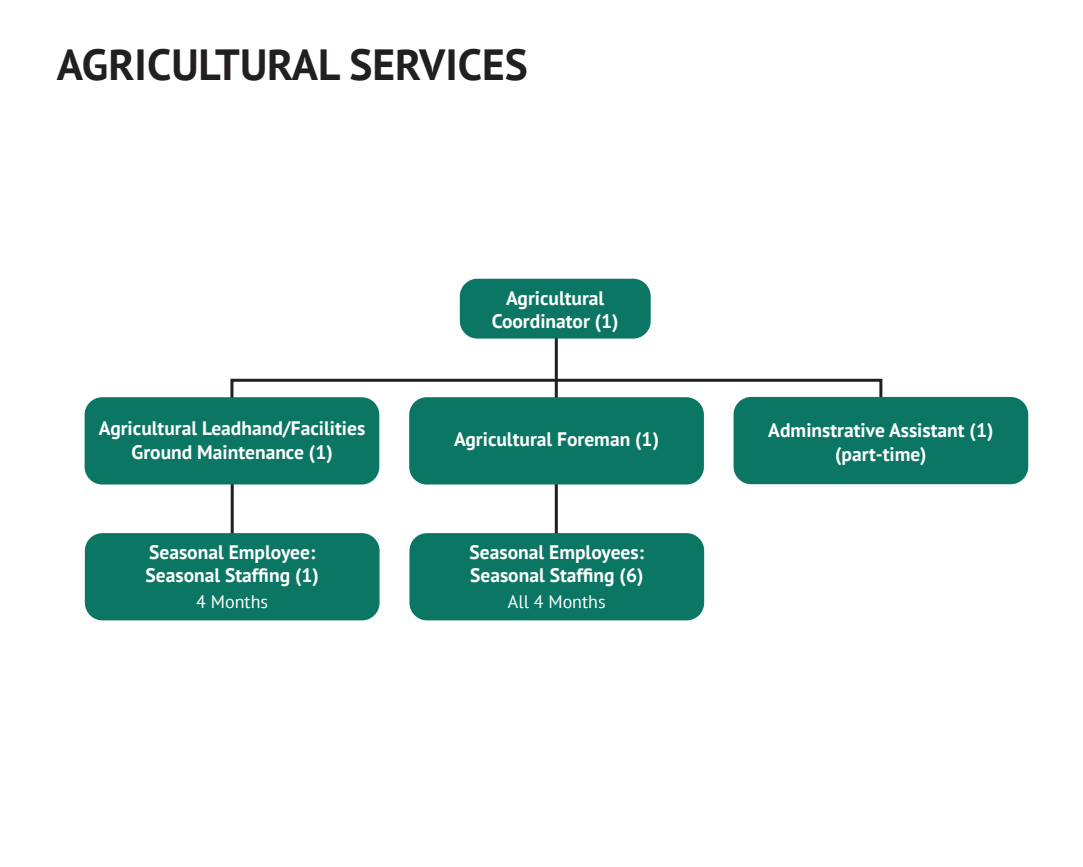
<style>
.page{position:relative;width:1083px;height:867px;background:#fff}
.page>*{position:absolute;margin:0;border:0;box-sizing:border-box;transform-origin:0 0}
.t1{font:700 43.5px "PT Sans";color:#231f20}
.t2{font:700 19.5px/23.4px "PT Sans";color:#fff;text-align:center}
.t3{font:18px "PT Sans";color:#fff}
</style>
<div class="page">
<svg style="left:230px;top:377px;width:654px;height:32px"></svg>
<hr style="left:231px;top:465px;width:3px;height:102px;background:#231f20">
<hr style="left:555px;top:317px;width:3px;height:244px;background:#231f20">
<div style="left:460px;top:279px;width:191px;height:59px;background:#0b7663;border-radius:18px"></div>
<div style="left:85px;top:397px;width:294px;height:87px;background:#0b7663;border-radius:18px"></div>
<div style="left:409px;top:397px;width:295px;height:87px;background:#0b7663;border-radius:18px"></div>
<div style="left:733px;top:397px;width:295px;height:87px;background:#0b7663;border-radius:18px"></div>
<div style="left:85px;top:533px;width:294px;height:87px;background:#0b7663;border-radius:18px"></div>
<div style="left:409px;top:533px;width:295px;height:87px;background:#0b7663;border-radius:18px"></div>
<h1 class="t1" style="left:57px;top:36px;width:472px">AGRICULTURAL SERVICES</h1>
<p class="t2" style="left:492px;top:286px;width:128px">Agricultural<br>Coordinator (1)</p>
<p class="t2" style="left:99px;top:416px;width:268px">Agricultural Leadhand/Facilities<br>Ground Maintenance (1)</p>
<p class="t2" style="left:454px;top:427px;width:206px">Agricultural Foreman (1)</p>
<p class="t2" style="left:768px;top:418px;width:227px">Adminstrative Assistant (1) (part-time)</p>
<p class="t2" style="left:146px;top:540px;width:175px;text-align:left">Seasonal Employee:<br>Seasonal Staffing (1)</p>
<p class="t3" style="left:196px;top:590px;width:73px">4 Months</p>
<p class="t2" style="left:470px;top:540px;width:176px;text-align:left">Seasonal Employees:<br>Seasonal Staffing (6)</p>
<p class="t3" style="left:508px;top:590px;width:99px">All 4 Months</p>
</div>
